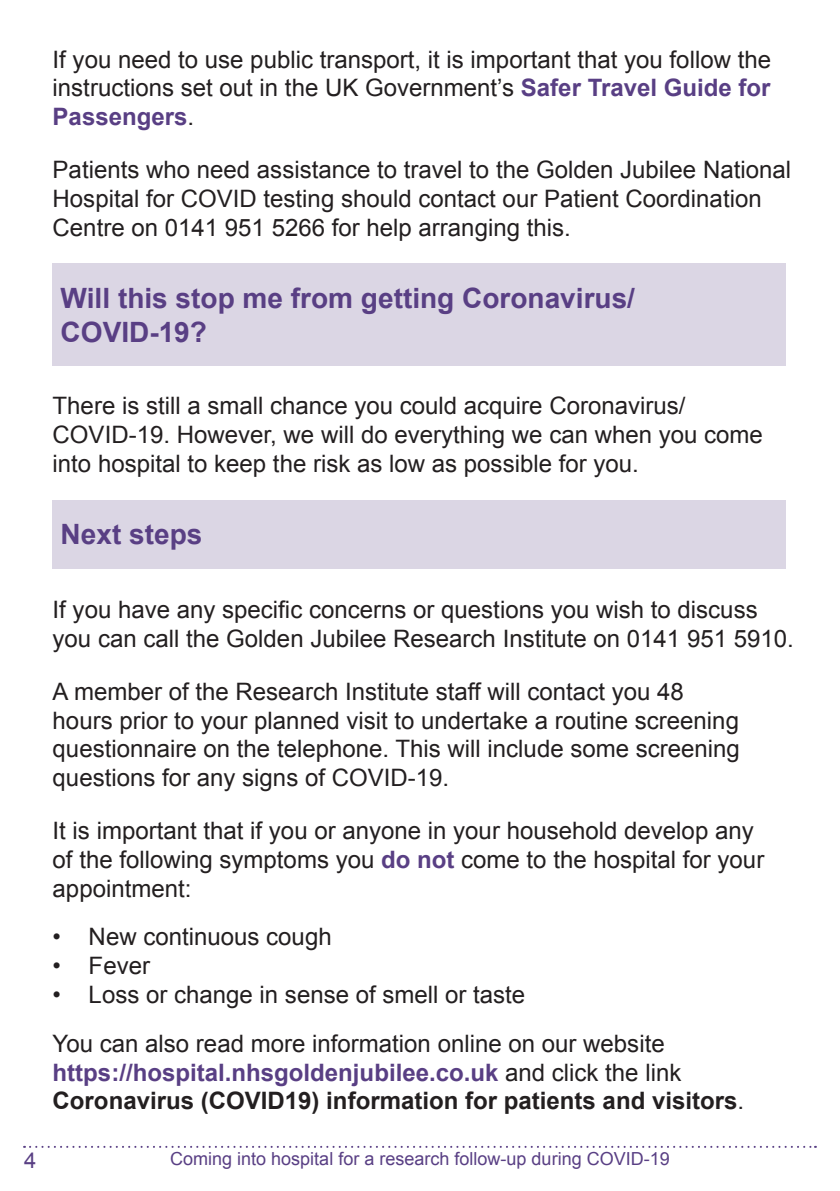
<style>
.page{position:relative;width:840px;height:1191px;background:#fff}
.page>*{position:absolute;margin:0;border:0;box-sizing:border-box;transform-origin:0 0}
.t1{font:700 28px/33.6px "Arial";color:#593f84}
.t2{font:24px/28.8px "Arial";color:#231f20}
.t3{font:700 24px/28.8px "Arial";color:#231f20}
.t4{font:22px "Arial";color:#593f84}
.t5{font:18px "Arial";color:#593f84}
.s1{font-weight:700;color:#593f84}
.s2{color:#593f84}
.s3{font-weight:400}
</style>
<div class="page">
<svg style="left:24px;top:1145px;width:791px;height:2px"></svg>
<div style="left:53px;top:263px;width:732px;height:102px;background:#dbd6e4"></div>
<div style="left:53px;top:500px;width:732px;height:68px;background:#dbd6e4"></div>
<p class="t2" style="left:53px;top:45px;width:719px;text-align:justify">If you need to use public transport, it is important that you follow the instructions set out in the UK Government’s <span class="s1">Safer Travel Guide for Passengers</span>.</p>
<p class="t2" style="left:53px;top:155px;width:739px">Patients who need assistance to travel to the Golden Jubilee National<br>Hospital for COVID testing should contact our Patient Coordination<br>Centre on 0141 951 5266 for help arranging this.</p>
<p class="t1" style="left:61px;top:282px;width:575px">Will this stop me from getting Coronavirus/<br>COVID-19?</p>
<p class="t2" style="left:53px;top:392px;width:711px">There is still a small chance you could acquire Coronavirus/<br>COVID-19. However, we will do everything we can when you come into hospital to keep the risk as low as possible for you.</p>
<p class="t1" style="left:61px;top:518px;width:143px">Next steps</p>
<p class="t2" style="left:53px;top:595px;width:742px">If you have any specific concerns or questions you wish to discuss you can call the Golden Jubilee Research Institute on 0141 951 5910.</p>
<p class="t2" style="left:53px;top:677px;width:688px">A member of the Research Institute staff will contact you 48 hours prior to your planned visit to undertake a routine screening questionnaire on the telephone. This will include some screening questions for any signs of COVID-19.</p>
<p class="t2" style="left:53px;top:816px;width:712px">It is important that if you or anyone in your household develop any of the following symptoms you <span class="s1">do not</span> come to the hospital for your appointment:</p>
<p class="t2" style="left:53px;top:922px;width:280px">• New continuous cough</p>
<p class="t2" style="left:53px;top:951px;width:99px">• Fever</p>
<p class="t2" style="left:53px;top:980px;width:474px">• Loss or change in sense of smell or taste</p>
<p class="t2" style="left:53px;top:1029px;width:613px">You can also read more information online on our website</p>
<p class="t3" style="left:53px;top:1058px;width:692px"><span class="s2">https://hospital.nhsgoldenjubilee.co.uk</span> <span class="s3">and click the link<br></span>Coronavirus (COVID19) information for patients and visitors<span class="s3">.</span></p>
<p class="t4" style="left:24px;top:1145px;width:14px">4</p>
<p class="t5" style="left:170px;top:1146px;width:501px">Coming into hospital for a research follow-up during COVID-19</p>
</div>
